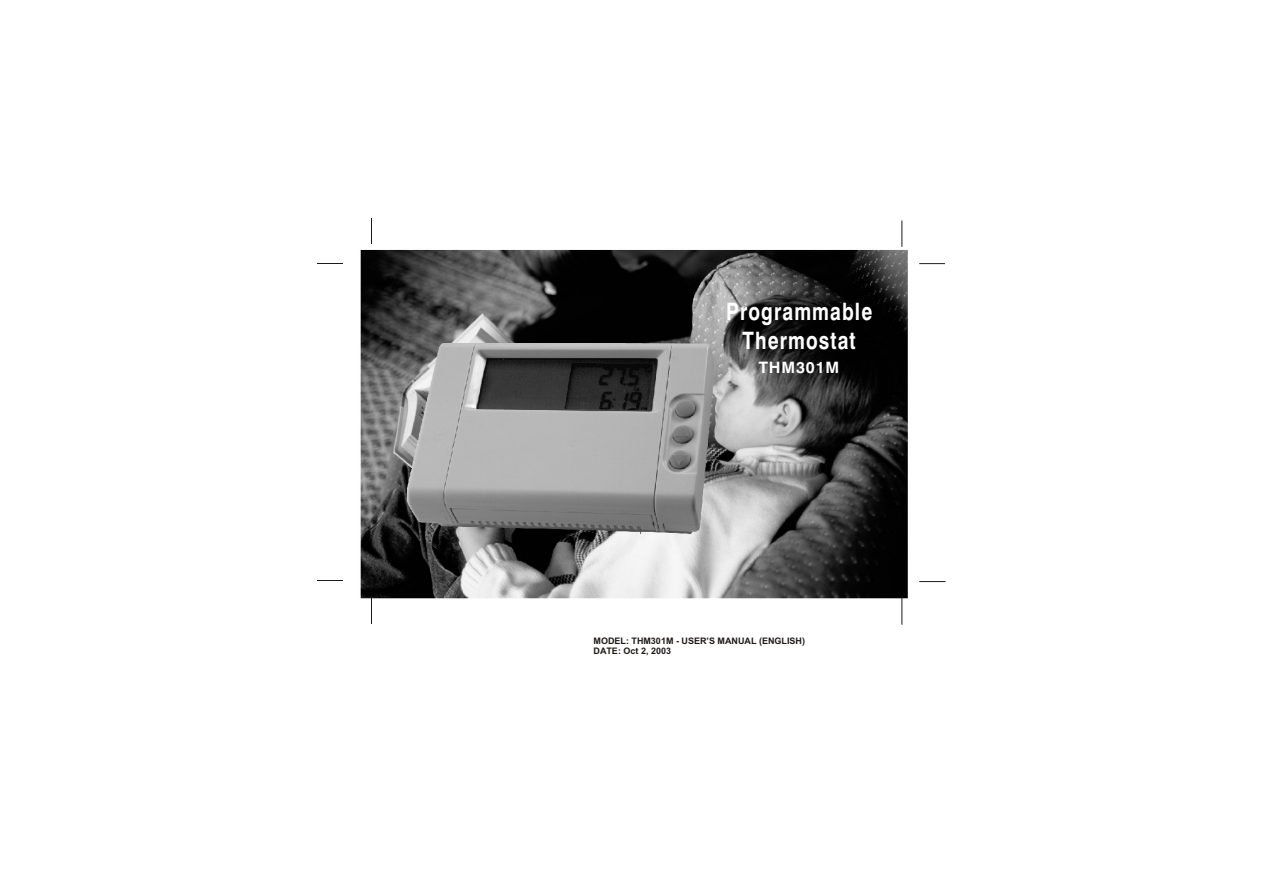
<style>
.page{position:relative;width:1263px;height:894px;background:#fff}
.page>*{position:absolute;margin:0;border:0;box-sizing:border-box;transform-origin:0 0}
.t1{font:700 24px/28.8px "Swis 721 BT";letter-spacing:.055em;color:#fff;text-align:center;scale:.8 1}
.t2{font:700 15.75px "Swis 721 BT";letter-spacing:.055em;color:#fff}
.t3{font:700 9px/10.1px "Arial";color:#1f1a17}
</style>
<div class="page">
<img style="left:360px;top:231px;width:548px;height:394px">
<img style="left:408px;top:343px;width:307px;height:190px">
<svg style="left:902px;top:221px;width:1px;height:26px"></svg>
<svg style="left:919px;top:263px;width:26px;height:1px"></svg>
<svg style="left:317px;top:263px;width:26px;height:1px"></svg>
<svg style="left:372px;top:231px;width:1px;height:13px"></svg>
<svg style="left:919px;top:581px;width:27px;height:1px"></svg>
<svg style="left:902px;top:598px;width:1px;height:27px"></svg>
<svg style="left:371px;top:598px;width:1px;height:26px"></svg>
<h1 class="t1" style="left:726px;top:299px;width:184px">Programmable<br>Thermostat</h1>
<h2 class="t2" style="left:759px;top:361px;width:82px">THM301M</h2>
<p class="t3" style="left:594px;top:637px;width:213px">MODEL: THM301M - USER’S MANUAL (ENGLISH)<br>DATE: Oct 2, 2003</p>
</div>
